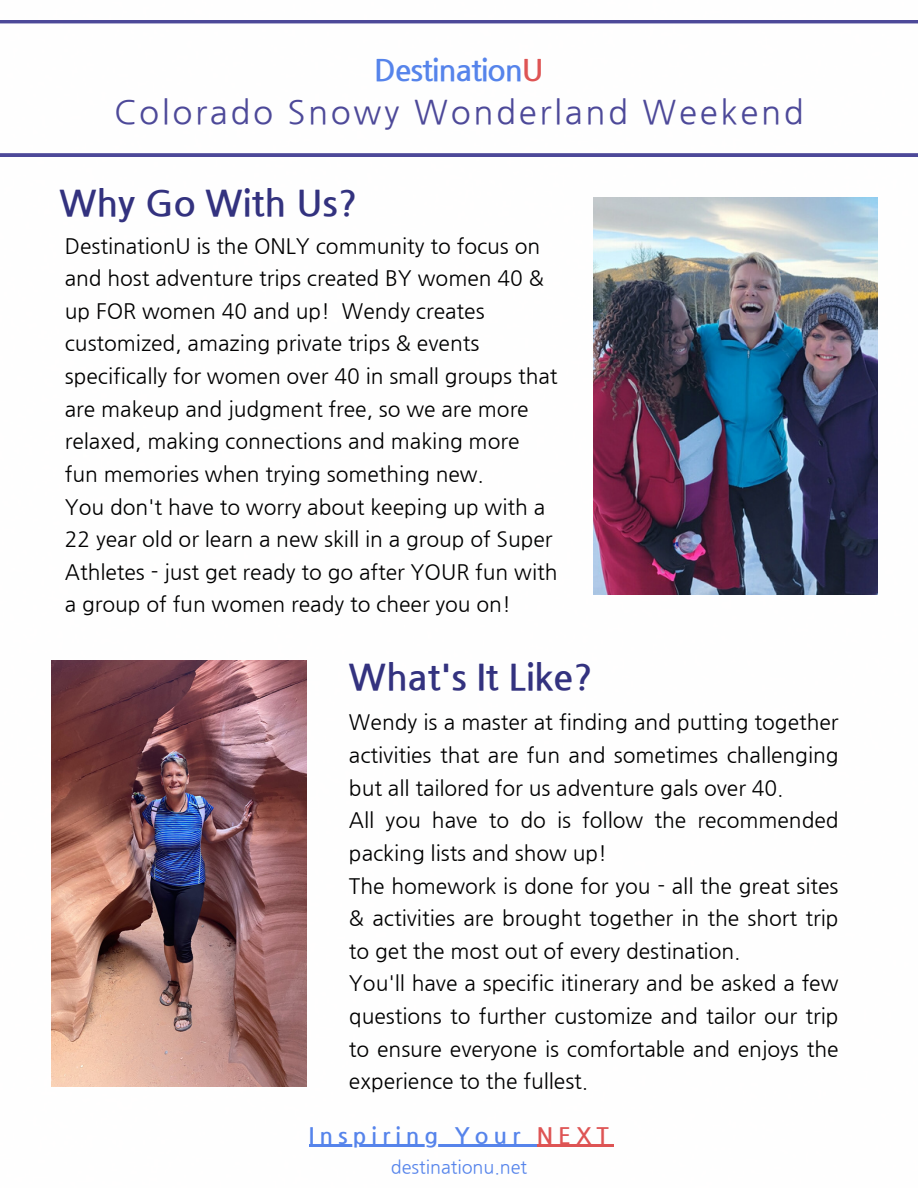
<style>
.page{position:relative;width:918px;height:1188px;background:#fff}
.page>*{position:absolute;margin:0;border:0;box-sizing:border-box;transform-origin:0 0}
.t1{font:700 36px "Nanum Gothic";color:#33327f}
.t2{font:33px "Nanum Gothic";letter-spacing:.08em;color:#4d4999}
.t3{font:700 30px "Nanum Gothic";letter-spacing:-.03em;color:#5684eb}
.t4{font:700 22.5px "Nanum Gothic";letter-spacing:.225em;color:#5684eb}
.t5{font:21px/32.7px "Nanum Gothic";color:#000}
.t6{font:18px "Nanum Gothic";color:#5684eb}
.s1{color:#de5454}
</style>
<div class="page">
<svg style="left:0;top:20px;width:918px;height:136px"></svg>
<img style="left:594px;top:197px;width:283px;height:397px">
<img style="left:52px;top:661px;width:254px;height:425px">
<hr style="left:309px;top:1144px;width:228px;height:2px;background:#5684eb">
<hr style="left:537px;top:1144px;width:77px;height:2px;background:#de5454">
<p class="t3" style="left:374px;top:52px;width:171px">Destination<span class="s1">U</span></p>
<p class="t2" style="left:114px;top:93px;width:691px">Colorado Snowy Wonderland Weekend</p>
<p class="t1" style="left:59px;top:181px;width:300px">Why Go With Us?</p>
<p class="t5" style="left:65px;top:229px;width:494px">DestinationU is the ONLY community to focus on and host adventure trips created BY women 40 &amp; up FOR women 40 and up! Wendy creates customized, amazing private trips &amp; events specifically for women over 40 in small groups that are makeup and judgment free, so we are more relaxed, making connections and making more fun memories when trying something new.</p>
<p class="t5" style="left:65px;top:490px;width:494px">You don't have to worry about keeping up with a 22 year old or learn a new skill in a group of Super Athletes - just get ready to go after YOUR fun with a group of fun women ready to cheer you on!</p>
<p class="t1" style="left:349px;top:656px;width:245px">What's It Like?</p>
<p class="t5" style="left:349px;top:706px;width:491px;text-align:justify">Wendy is a master at finding and putting together activities that are fun and sometimes challenging but all tailored for us adventure gals over 40.</p>
<p class="t5" style="left:349px;top:804px;width:491px">All you have to do is follow the recommended packing lists and show up!</p>
<p class="t5" style="left:349px;top:869px;width:491px;text-align:justify">The homework is done for you - all the great sites &amp; activities are brought together in the short trip to get the most out of every destination.</p>
<p class="t5" style="left:349px;top:967px;width:491px;text-align:justify">You'll have a specific itinerary and be asked a few questions to further customize and tailor our trip to ensure everyone is comfortable and enjoys the experience to the fullest.</p>
<p class="t4" style="left:309px;top:1122px;width:301px">Inspiring Your <span class="s1">NEXT</span></p>
<p class="t6" style="left:391px;top:1157px;width:138px">destinationu.net</p>
</div>
